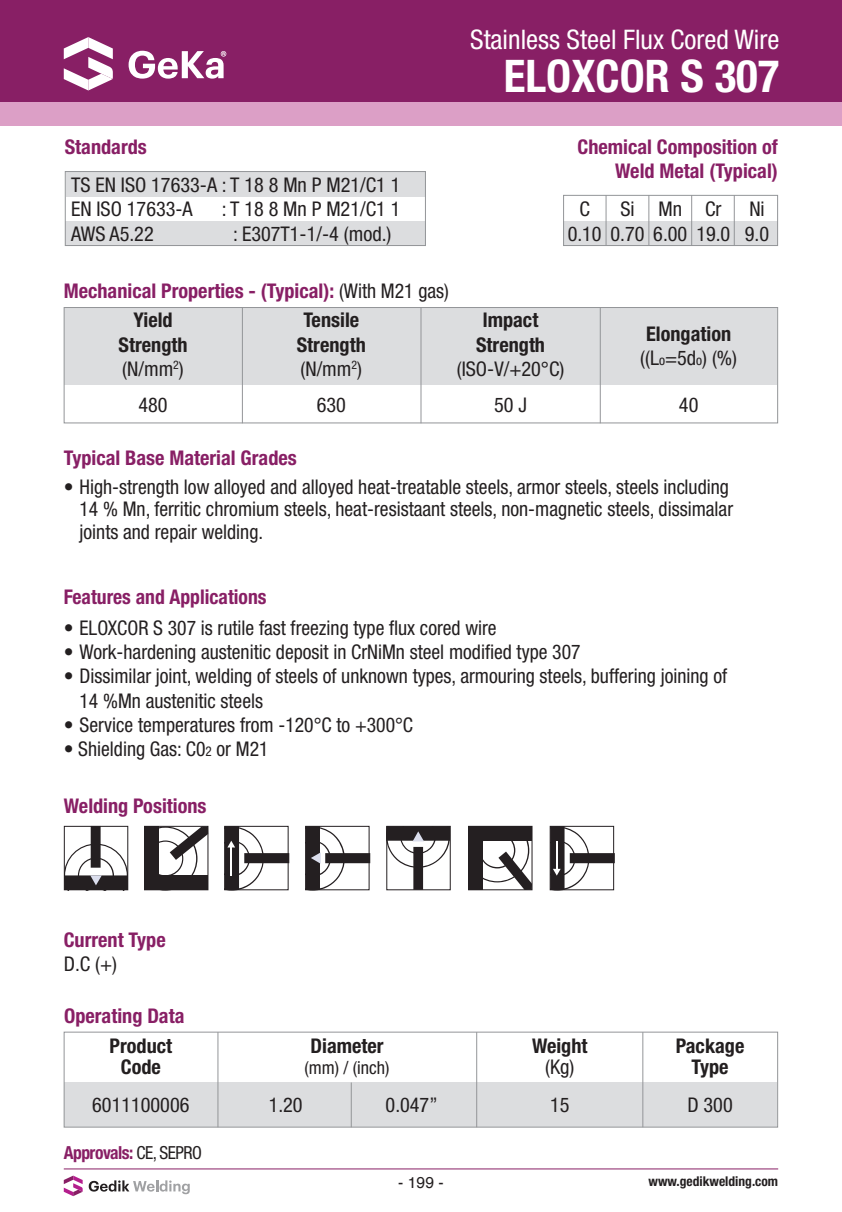
<style>
.page{position:relative;width:842px;height:1212px;background:#fff}
.page>*{position:absolute;margin:0;border:0;box-sizing:border-box;transform-origin:0 0}
.t1{font:700 condensed 45px "Helvetica Neue LT Std";color:#fff}
.t2{font:condensed 27px "Helvetica Neue LT Std";color:#fff}
.t3{font:condensed 20.25px/24.3px "Helvetica Neue LT Std";color:#231f20}
.t4{font:700 condensed 20.25px/24.3px "Helvetica Neue LT Std";color:#881f65;text-align:right}
.t5{font:700 condensed 20.25px/24.3px "Helvetica Neue LT Std";color:#231f20;text-align:center}
.t6{font:700 condensed 18px "Helvetica Neue LT Std";letter-spacing:-.03em;color:#881f65}
.t7{font:condensed 18px "Helvetica Neue LT Std";color:#231f20}
.t8{font:15.75px "Helvetica";color:#231f20}
.t9{font:700 condensed 13.5px "Helvetica Neue LT Std";color:#231f20}
.s1{font-weight:400;color:#231f20}
.s2{color:#231f20}
.s3{font-weight:400}
.s4{font-weight:400;font-size:13.5px}
.s5{font-size:13.5px}
</style>
<div class="page">
<hr style="left:64px;top:1168px;width:714px;height:1px;background:#881f65">
<svg style="left:89px;top:1180px;width:101px;height:14px"></svg>
<svg style="left:64px;top:1175px;width:19px;height:21px"></svg>
<div style="left:0;top:0;width:842px;height:102px;background:#881f65"></div>
<div style="left:0;top:102px;width:842px;height:23px;background:#dc9fc6"></div>
<svg style="left:64px;top:37px;width:49px;height:53px"></svg>
<svg style="left:129px;top:51px;width:97px;height:28px"></svg>
<div style="left:66px;top:172px;width:359px;height:25px;background:#dcdddf"></div>
<div style="left:65px;top:221px;width:361px;height:25px;background:#dcdddf"></div>
<div style="left:65px;top:171px;width:361px;height:75px;border:1px solid #939598"></div>
<div style="left:64px;top:1082px;width:713px;height:45px;background:#dcdddf"></div>
<hr style="left:218px;top:1032px;width:1px;height:95px;background:#939598">
<hr style="left:476px;top:1032px;width:1px;height:95px;background:#939598">
<hr style="left:351px;top:1082px;width:1px;height:45px;background:#939598">
<hr style="left:642px;top:1032px;width:1px;height:95px;background:#939598">
<svg style="left:64px;top:826px;width:64px;height:64px"></svg>
<svg style="left:144px;top:826px;width:64px;height:64px"></svg>
<svg style="left:225px;top:826px;width:64px;height:64px"></svg>
<hr style="left:230px;top:847px;width:2px;height:29px;background:#fff">
<svg style="left:550px;top:826px;width:65px;height:64px"></svg>
<svg style="left:306px;top:826px;width:64px;height:64px"></svg>
<svg style="left:386px;top:826px;width:64px;height:64px"></svg>
<svg style="left:468px;top:826px;width:64px;height:64px"></svg>
<div style="left:563px;top:221px;width:215px;height:25px;background:#dcdddf"></div>
<div style="left:563px;top:195px;width:215px;height:51px;border:1px solid #939598"></div>
<hr style="left:606px;top:195px;width:1px;height:51px;background:#939598">
<hr style="left:648px;top:195px;width:1px;height:51px;background:#939598">
<hr style="left:691px;top:195px;width:1px;height:51px;background:#939598">
<hr style="left:734px;top:195px;width:1px;height:51px;background:#939598">
<div style="left:64px;top:307px;width:713px;height:78px;background:#dcdddf"></div>
<div style="left:64px;top:307px;width:714px;height:116px;border:1px solid #939598"></div>
<hr style="left:242px;top:307px;width:1px;height:116px;background:#939598">
<hr style="left:421px;top:307px;width:1px;height:116px;background:#939598">
<hr style="left:600px;top:307px;width:1px;height:116px;background:#939598">
<div style="left:64px;top:1032px;width:714px;height:95px;border:1px solid #939598"></div>
<h2 class="t2" style="left:470px;top:24px;width:311px">Stainless Steel Flux Cored Wire</h2>
<h1 class="t1" style="left:504px;top:49px;width:277px">ELOXCOR S 307</h1>
<p class="t4" style="left:65px;top:135px;width:84px">Standards</p>
<p class="t3" style="left:71px;top:172px;width:331px">TS EN ISO 17633-A : T 18 8 Mn P M21/C1 1<br>EN ISO 17633-A</p>
<p class="t3" style="left:222px;top:197px;width:180px">: T 18 8 Mn P M21/C1 1</p>
<p class="t3" style="left:71px;top:221px;width:84px">AWS A5.22</p>
<p class="t3" style="left:233px;top:221px;width:160px">: E307T1-1/-4 (mod.)</p>
<p class="t4" style="left:577px;top:135px;width:202px">Chemical Composition of<br>Weld Metal (Typical)</p>
<p class="t3" style="left:568px;top:197px;width:164px;text-indent:12px">C<br>0.10 0.70 6.00 19.0</p>
<p class="t3" style="left:620px;top:197px;width:16px">Si</p>
<p class="t3" style="left:658px;top:197px;width:25px">Mn</p>
<p class="t3" style="left:705px;top:197px;width:18px">Cr</p>
<p class="t3" style="left:745px;top:197px;width:26px">Ni<br>9.0</p>
<p class="t4" style="left:133px;top:275px;width:317px;line-height:29.7px;text-align:left;text-indent:-70px">Mechanical Properties - (Typical): <span class="s1">(With M21 gas)<br></span><span class="s2">Yield</span></p>
<p class="t5" style="left:119px;top:332px;width:70px;text-align:left">Strength <span class="s3">(N/mm</span><sup>2</sup><span class="s3">)</span></p>
<p class="t3" style="left:138px;top:392px;width:31px">480</p>
<p class="t5" style="left:297px;top:308px;width:70px">Tensile<br>Strength <span class="s3">(N/mm</span><sup>2</sup><span class="s3">)</span></p>
<p class="t3" style="left:317px;top:392px;width:31px">630</p>
<p class="t5" style="left:476px;top:308px;width:70px">lmpact<br>Strength</p>
<p class="t3" style="left:457px;top:351px;width:109px;line-height:35.6px;text-align:center">(ISO-V/+20°C)<br>50 J</p>
<p class="t5" style="left:640px;top:321px;width:98px;text-align:left">Elongation <span class="s3">((L</span><span class="s4">o</span><span class="s3">=5d</span><span class="s4">o</span><span class="s3">) (%)</span></p>
<p class="t3" style="left:679px;top:392px;width:21px">40</p>
<p class="t4" style="left:64px;top:445px;width:235px">Typical Base Material Grades</p>
<p class="t3" style="left:80px;top:475px;width:655px;line-height:22.5px;text-indent:-16px">• High-strength low alloyed and alloyed heat-treatable steels, armor steels, steels including<br>14 % Mn, ferritic chromium steels, heat-resistaant steels, non-magnetic steels, dissimalar joints and repair welding.</p>
<p class="t4" style="left:64px;top:584px;width:204px">Features and Applications</p>
<p class="t3" style="left:64px;top:615px;width:434px">• ELOXCOR S 307 is rutile fast freezing type flux cored wire</p>
<p class="t3" style="left:64px;top:639px;width:518px">• Work-hardening austenitic deposit in CrNiMn steel modified type 307</p>
<p class="t3" style="left:80px;top:664px;width:649px;text-indent:-16px">• Dissimilar joint, welding of steels of unknown types, armouring steels, buffering joining of<br>14 %Mn austenitic steels</p>
<p class="t3" style="left:64px;top:712px;width:351px">• Service temperatures from -120°C to +300°C</p>
<p class="t3" style="left:64px;top:737px;width:206px">• Shielding Gas: C0<span class="s5">2</span> or M21</p>
<p class="t4" style="left:64px;top:793px;width:144px">Welding Positions</p>
<p class="t4" style="left:64px;top:927px;width:103px">Current Type</p>
<p class="t3" style="left:64px;top:952px;width:55px">D.C (+)</p>
<p class="t4" style="left:64px;top:1004px;width:122px">Operating Data</p>
<p class="t5" style="left:110px;top:1036px;width:64px;line-height:20.2px">Product<br>Code</p>
<p class="t5" style="left:311px;top:1034px;width:75px">Diameter</p>
<p class="t7" style="left:305px;top:1057px;width:86px">(mm) / (inch)</p>
<p class="t5" style="left:532px;top:1034px;width:57px">Weight</p>
<p class="t3" style="left:545px;top:1054px;width:31px">(Kg)</p>
<p class="t5" style="left:676px;top:1036px;width:70px;line-height:20.2px">Package<br>Type</p>
<p class="t3" style="left:92px;top:1093px;width:99px">6011100006</p>
<p class="t3" style="left:269px;top:1093px;width:36px">1.20</p>
<p class="t3" style="left:386px;top:1093px;width:53px">0.047”</p>
<p class="t3" style="left:550px;top:1093px;width:21px">15</p>
<p class="t3" style="left:687px;top:1093px;width:47px">D 300</p>
<p class="t6" style="left:64px;top:1141px;width:140px">Approvals: <span class="s1">CE, SEPRO</span></p>
<p class="t8" style="left:398px;top:1170px;width:47px">- 199 -</p>
<p class="t9" style="left:648px;top:1173px;width:131px">www.gedikwelding.com</p>
</div>
